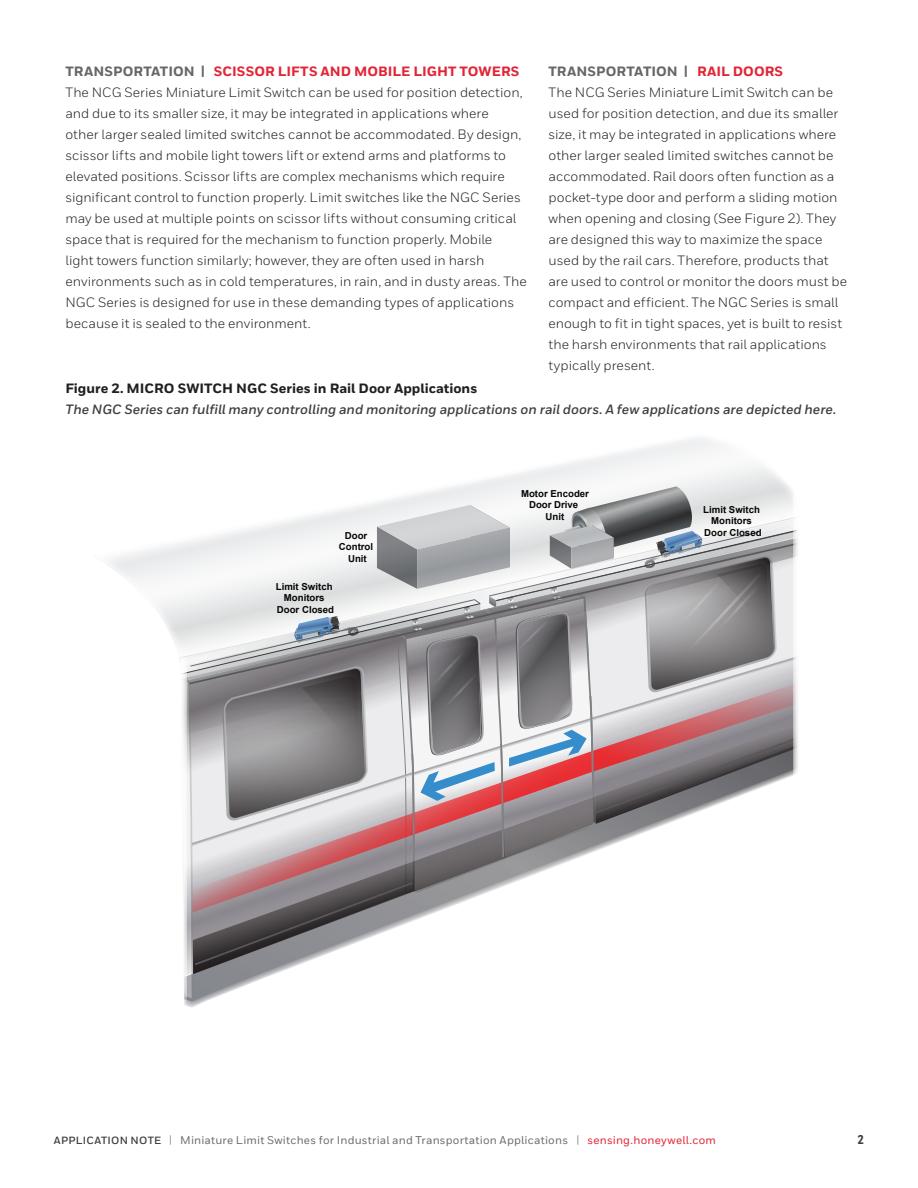
<style>
.page{position:relative;width:918px;height:1188px;background:#fff}
.page>*{position:absolute;margin:0;border:0;box-sizing:border-box;transform-origin:0 0}
.t1{font:13.5px/21px "Honeywell Sans";color:#231f20}
.t2{font:italic 700 13.5px "Honeywell Sans";color:#3e3e3f}
.t3{font:800 13.5px "Honeywell Sans";color:#231f20}
.t4{font:800 13.5px "Honeywell Sans";letter-spacing:.005em;color:#e22536}
.t5{font:800 13.5px "Honeywell Sans";letter-spacing:.005em;color:#67676a}
.t6{font:800 12.75px "Honeywell Cond";color:#3e3e3f}
.t7{font:500 11.25px "Honeywell Sans";letter-spacing:.015em;color:#6c6d70}
.t8{font:700 9.6px/11.6px "Arial";color:#050504;text-align:center}
.s1{color:#67676a}
.s2{color:#e22536}
.s3{font-weight:700;font-size:10.5px;color:#3e3e3f}
.s4{font-size:11.4px;color:#939598}
</style>
<div class="page">
<svg style="left:107px;top:438px;width:681px;height:208px"></svg>
<svg style="left:179px;top:486px;width:619px;height:515px"></svg>
<p class="t4" style="left:65px;top:63px;width:456px"><span class="s1">TRANSPORTATION |</span> SCISSOR LIFTS AND MOBILE LIGHT TOWERS</p>
<p class="t1" style="left:65px;top:82px;width:463px">The NCG Series Miniature Limit Switch can be used for position detection, and due to its smaller size, it may be integrated in applications where<br>other larger sealed limited switches cannot be accommodated. By design, scissor lifts and mobile light towers lift or extend arms and platforms to elevated positions. Scissor lifts are complex mechanisms which require significant control to function properly. Limit switches like the NGC Series may be used at multiple points on scissor lifts without consuming critical space that is required for the mechanism to function properly. Mobile<br>light towers function similarly; however, they are often used in harsh environments such as in cold temperatures, in rain, and in dusty areas. The NGC Series is designed for use in these demanding types of applications because it is sealed to the environment.</p>
<p class="t5" style="left:549px;top:63px;width:236px">TRANSPORTATION | <span class="s2">RAIL DOORS</span></p>
<p class="t1" style="left:549px;top:82px;width:300px">The NCG Series Miniature Limit Switch can be used for position detection, and due its smaller size, it may be integrated in applications where other larger sealed limited switches cannot be accommodated. Rail doors often function as a pocket-type door and perform a sliding motion when opening and closing (See Figure 2). They are designed this way to maximize the space used by the rail cars. Therefore, products that are used to control or monitor the doors must be compact and efficient. The NGC Series is small enough to fit in tight spaces, yet is built to resist the harsh environments that rail applications typically present.</p>
<p class="t3" style="left:65px;top:380px;width:413px">Figure 2. MICRO SWITCH NGC Series in Rail Door Applications</p>
<p class="t2" style="left:65px;top:401px;width:772px">The NGC Series can fulfill many controlling and monitoring applications on rail doors. A few applications are depicted here.</p>
<p class="t8" style="left:339px;top:530px;width:36px">Door<br>Control<br>Unit</p>
<p class="t8" style="left:276px;top:581px;width:60px">Limit Switch<br>Monitors<br>Door Closed</p>
<p class="t8" style="left:521px;top:488px;width:69px">Motor Encoder<br>Door Drive<br>Unit</p>
<p class="t8" style="left:703px;top:504px;width:60px">Limit Switch<br>Monitors<br>Door Closed</p>
<p class="t7" style="left:54px;top:1133px;width:664px"><span class="s3">APPLICATION NOTE</span> <span class="s4">|</span> Miniature Limit Switches for Industrial and Transportation Applications <span class="s4">|</span> <span class="s2">sensing.honeywell.com</span></p>
<p class="t6" style="left:858px;top:1132px;width:7px">2</p>
</div>
